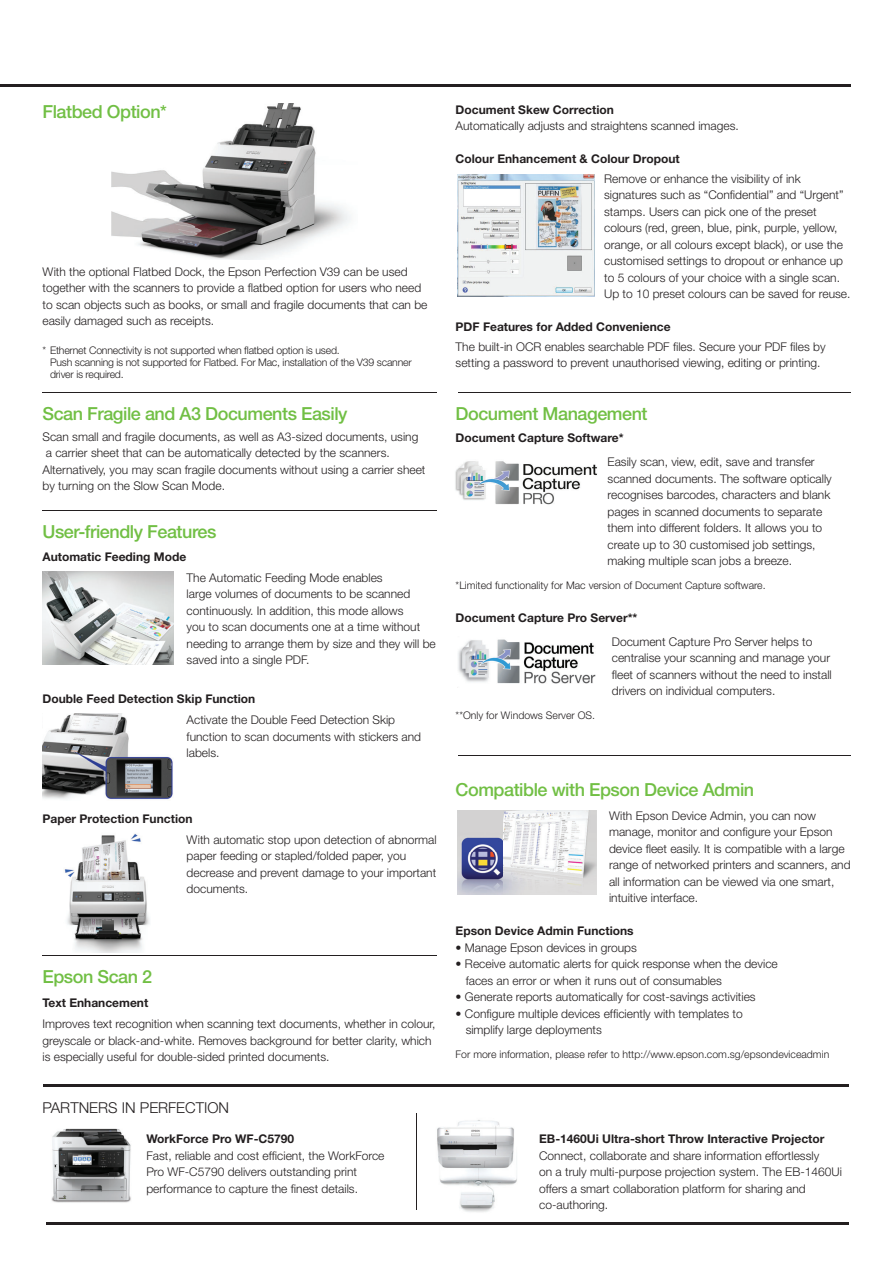
<style>
.page{position:relative;width:893px;height:1263px;background:#fff}
.page>*{position:absolute;margin:0;border:0;box-sizing:border-box;transform-origin:0 0}
.t1{font:500 18px "Helvetica Neue";letter-spacing:-.025em;color:#71bf44}
.t2{font:300 15px "Helvetica Neue";color:#231f20}
.t3{font:300 12px/16.5px "Helvetica Neue";color:#231f20}
.t4{font:700 12px "Helvetica Neue";color:#231f20}
.t5{font:300 10.5px "Helvetica Neue";color:#231f20}
.t6{font:300 10.5px/12px "Helvetica Neue";letter-spacing:-.02em;color:#231f20}
</style>
<div class="page">
<img style="left:111px;top:103px;width:240px;height:157px">
<hr style="left:0;top:84px;width:850px;height:2px;background:#231f20">
<hr style="left:43px;top:392px;width:394px;height:1px;background:#231f20">
<hr style="left:43px;top:510px;width:394px;height:1px;background:#231f20">
<hr style="left:43px;top:1084px;width:805px;height:2px;background:#231f20">
<hr style="left:46px;top:1222px;width:802px;height:2px;background:#231f20">
<img style="left:43px;top:571px;width:131px;height:93px">
<img style="left:64px;top:833px;width:86px;height:120px">
<img style="left:43px;top:713px;width:130px;height:87px">
<hr style="left:416px;top:1113px;width:1px;height:96px;background:#231f20">
<img style="left:51px;top:1128px;width:80px;height:75px">
<img style="left:437px;top:1120px;width:80px;height:92px">
<hr style="left:43px;top:955px;width:394px;height:1px;background:#231f20">
<img style="left:455px;top:461px;width:142px;height:44px">
<img style="left:458px;top:174px;width:137px;height:122px">
<hr style="left:458px;top:755px;width:393px;height:1px;background:#231f20">
<hr style="left:458px;top:392px;width:393px;height:1px;background:#231f20">
<img style="left:458px;top:810px;width:138px;height:84px">
<img style="left:458px;top:639px;width:138px;height:45px">
<h1 class="t1" style="left:43px;top:105px;width:126px">Flatbed Option*</h1>
<p class="t3" style="left:43px;top:265px;width:386px">With the optional Flatbed Dock, the Epson Perfection V39 can be used together with the scanners to provide a flatbed option for users who need to scan objects such as books, or small and fragile documents that can be easily damaged such as receipts.</p>
<p class="t6" style="left:50px;top:345px;width:363px;text-indent:-8px">* Ethernet Connectivity is not supported when flatbed option is used.<br>Push scanning is not supported for Flatbed. For Mac, installation of the V39 scanner driver is required.</p>
<h1 class="t1" style="left:43px;top:407px;width:307px">Scan Fragile and A3 Documents Easily</h1>
<p class="t3" style="left:43px;top:430px;width:384px">Scan small and fragile documents, as well as A3-sized documents, using a carrier sheet that can be automatically detected by the scanners.<br>Alternatively, you may scan fragile documents without using a carrier sheet by turning on the Slow Scan Mode.</p>
<h1 class="t1" style="left:43px;top:525px;width:175px">User-friendly Features</h1>
<p class="t4" style="left:43px;top:553px;width:145px">Automatic Feeding Mode</p>
<p class="t3" style="left:187px;top:571px;width:251px">The Automatic Feeding Mode enables<br>large volumes of documents to be scanned continuously. In addition, this mode allows<br>you to scan documents one at a time without needing to arrange them by size and they will be saved into a single PDF.</p>
<p class="t4" style="left:43px;top:695px;width:214px">Double Feed Detection Skip Function</p>
<p class="t3" style="left:187px;top:713px;width:236px">Activate the Double Feed Detection Skip function to scan documents with stickers and labels.</p>
<p class="t4" style="left:43px;top:815px;width:152px">Paper Protection Function</p>
<p class="t3" style="left:187px;top:833px;width:252px">With automatic stop upon detection of abnormal paper feeding or stapled/folded paper, you decrease and prevent damage to your important documents.</p>
<h1 class="t1" style="left:43px;top:971px;width:111px">Epson Scan 2</h1>
<p class="t4" style="left:43px;top:999px;width:107px">Text Enhancement</p>
<p class="t3" style="left:43px;top:1017px;width:394px">Improves text recognition when scanning text documents, whether in colour, greyscale or black-and-white. Removes background for better clarity, which is especially useful for double-sided printed documents.</p>
<p class="t2" style="left:43px;top:1102px;width:188px">PARTNERS IN PERFECTION</p>
<p class="t4" style="left:146px;top:1135px;width:149px">WorkForce Pro WF-C5790</p>
<p class="t3" style="left:146px;top:1149px;width:240px">Fast, reliable and cost efficient, the WorkForce<br>Pro WF-C5790 delivers outstanding print performance to capture the finest details.</p>
<p class="t4" style="left:456px;top:105px;width:160px">Document Skew Correction</p>
<p class="t3" style="left:456px;top:119px;width:285px">Automatically adjusts and straightens scanned images.</p>
<p class="t4" style="left:456px;top:155px;width:226px">Colour Enhancement &amp; Colour Dropout</p>
<p class="t3" style="left:604px;top:172px;width:248px">Remove or enhance the visibility of ink signatures such as “Confidential” and “Urgent” stamps. Users can pick one of the preset colours (red, green, blue, pink, purple, yellow, orange, or all colours except black), or use the customised settings to dropout or enhance up to 5 colours of your choice with a single scan.<br>Up to 10 preset colours can be saved for reuse.</p>
<p class="t4" style="left:456px;top:323px;width:216px">PDF Features for Added Convenience</p>
<p class="t3" style="left:456px;top:340px;width:371px">The built-in OCR enables searchable PDF files. Secure your PDF files by setting a password to prevent unauthorised viewing, editing or printing.</p>
<h1 class="t1" style="left:456px;top:407px;width:193px">Document Management</h1>
<p class="t4" style="left:456px;top:434px;width:170px">Document Capture Software*</p>
<p class="t3" style="left:608px;top:455px;width:226px">Easily scan, view, edit, save and transfer scanned documents. The software optically recognises barcodes, characters and blank pages in scanned documents to separate them into different folders. It allows you to create up to 30 customised job settings, making multiple scan jobs a breeze.</p>
<p class="t5" style="left:456px;top:582px;width:312px">*Limited functionality for Mac version of Document Capture software.</p>
<p class="t4" style="left:456px;top:614px;width:183px">Document Capture Pro Server**</p>
<p class="t3" style="left:612px;top:635px;width:222px">Document Capture Pro Server helps to centralise your scanning and manage your fleet of scanners without the need to install drivers on individual computers.</p>
<p class="t5" style="left:456px;top:712px;width:141px">**Only for Windows Server OS.</p>
<h1 class="t1" style="left:456px;top:783px;width:300px">Compatible with Epson Device Admin</h1>
<p class="t3" style="left:609px;top:809px;width:243px">With Epson Device Admin, you can now manage, monitor and configure your Epson device fleet easily. It is compatible with a large range of networked printers and scanners, and all information can be viewed via one smart, intuitive interface.</p>
<p class="t4" style="left:456px;top:927px;width:179px">Epson Device Admin Functions</p>
<p class="t3" style="left:456px;top:941px;width:183px">• Manage Epson devices in groups</p>
<p class="t3" style="left:466px;top:957px;width:314px;text-indent:-10px">• Receive automatic alerts for quick response when the device faces an error or when it runs out of consumables</p>
<p class="t3" style="left:456px;top:990px;width:302px">• Generate reports automatically for cost-savings activities</p>
<p class="t3" style="left:466px;top:1007px;width:279px;text-indent:-10px">• Configure multiple devices efficiently with templates to simplify large deployments</p>
<p class="t5" style="left:456px;top:1051px;width:375px">For more information, please refer to http://www.epson.com.sg/epsondeviceadmin</p>
<p class="t4" style="left:539px;top:1135px;width:287px">EB-1460Ui Ultra-short Throw Interactive Projector</p>
<p class="t3" style="left:539px;top:1149px;width:304px">Connect, collaborate and share information effortlessly<br>on a truly multi-purpose projection system. The EB-1460Ui offers a smart collaboration platform for sharing and co-authoring.</p>
</div>
